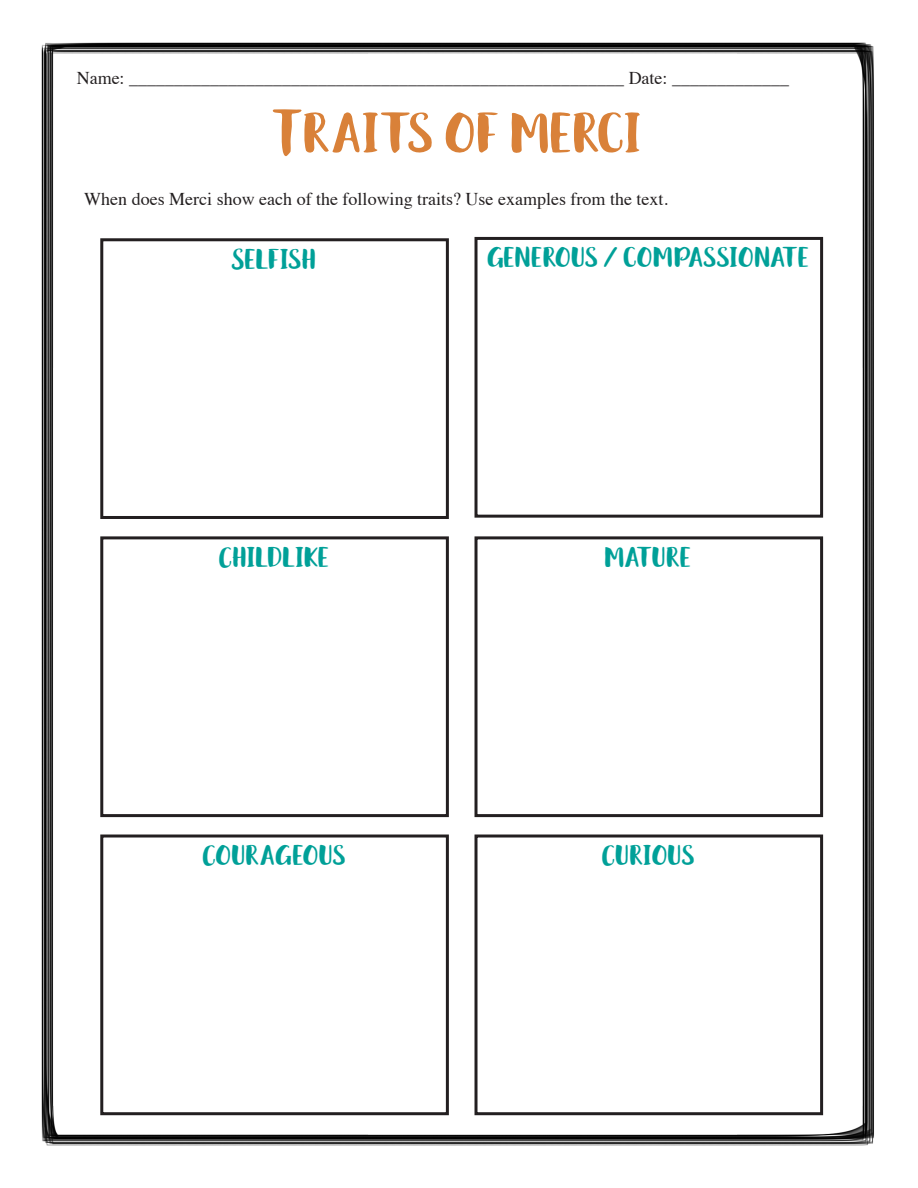
<style>
.page{position:relative;width:918px;height:1188px;background:#fff}
.page>*{position:absolute;margin:0;border:0;box-sizing:border-box;transform-origin:0 0}
.t1{font:60px "Black And White Display";color:#d98139}
.t2{font:30px "Black And White Display";color:#00a098}
.t3{font:18px "Times";color:#231f20}
</style>
<div class="page">
<img style="left:41px;top:42px;width:833px;height:1104px">
<div style="left:475px;top:536px;width:348px;height:281px;border:3px solid #231f20"></div>
<div style="left:475px;top:835px;width:348px;height:280px;border:3px solid #231f20"></div>
<div style="left:100px;top:238px;width:349px;height:281px;border:3px solid #231f20"></div>
<div style="left:100px;top:536px;width:349px;height:281px;border:3px solid #231f20"></div>
<div style="left:100px;top:835px;width:349px;height:280px;border:3px solid #231f20"></div>
<div style="left:475px;top:237px;width:348px;height:281px;border:3px solid #231f20"></div>
<p class="t3" style="left:77px;top:61px;width:714px">Name: _______________________________________________________ Date: _____________</p>
<p class="t1" style="left:275px;top:96px;width:369px">TRAITS OF MERCI</p>
<p class="t3" style="left:84px;top:182px;width:585px">When does Merci show each of the following traits? Use examples from the text.</p>
<p class="t2" style="left:232px;top:240px;width:87px">SELFISH</p>
<p class="t2" style="left:488px;top:239px;width:324px">GENEROUS / COMPASSIONATE</p>
<p class="t2" style="left:219px;top:538px;width:112px">CHILDLIKE</p>
<p class="t2" style="left:606px;top:538px;width:88px">MATURE</p>
<p class="t2" style="left:203px;top:836px;width:145px">COURAGEOUS</p>
<p class="t2" style="left:602px;top:836px;width:95px">CURIOUS</p>
</div>
